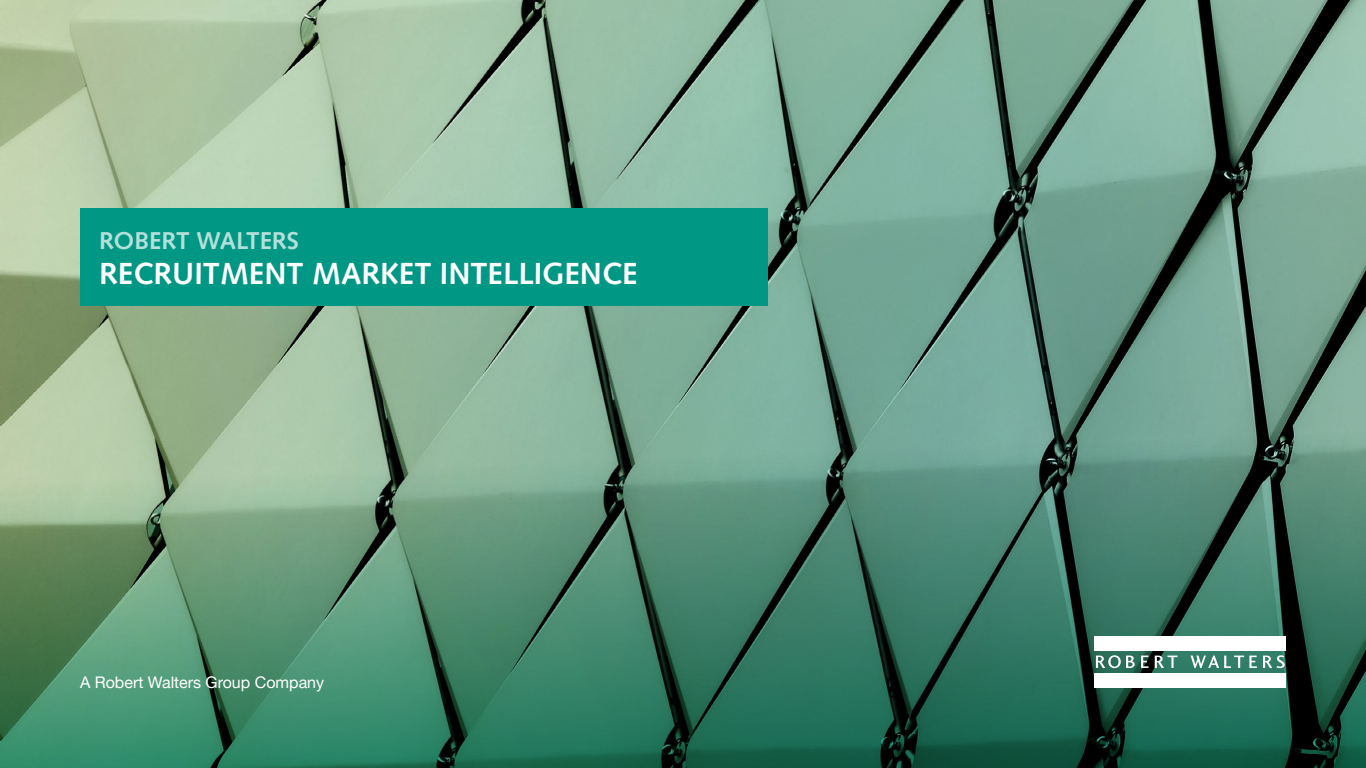
<style>
.page{position:relative;width:1366px;height:768px;background:#fff}
.page>*{position:absolute;margin:0;border:0;box-sizing:border-box;transform-origin:0 0}
.t1{font:700 30.7px "Syntax LT Pro";color:#fff}
.t2{font:700 24.5px "Syntax LT Pro";color:#b3e0da}
.t3{font:16px "Helvetica Neue LT Pro";color:#fff}
</style>
<div class="page">
<img style="left:0;top:0;width:1366px;height:414px">
<svg style="left:0;top:414px;width:1366px;height:354px;background:#4e856d"></svg>
<div style="left:80px;top:209px;width:687px;height:97px;background:#009784"></div>
<svg style="left:1096px;top:655px;width:39px;height:13px"></svg>
<svg style="left:1141px;top:656px;width:8px;height:12px"></svg>
<svg style="left:1155px;top:656px;width:22px;height:12px"></svg>
<svg style="left:1191px;top:656px;width:66px;height:12px"></svg>
<svg style="left:1263px;top:655px;width:22px;height:13px"></svg>
<div style="left:1095px;top:636px;width:191px;height:15px;background:#fff"></div>
<div style="left:1095px;top:673px;width:191px;height:15px;background:#fff"></div>
<p class="t2" style="left:99px;top:226px;width:202px">ROBERT WALTERS</p>
<p class="t1" style="left:99px;top:255px;width:540px">RECRUITMENT MARKET INTELLIGENCE</p>
<p class="t3" style="left:80px;top:672px;width:246px">A Robert Walters Group Company</p>
</div>
